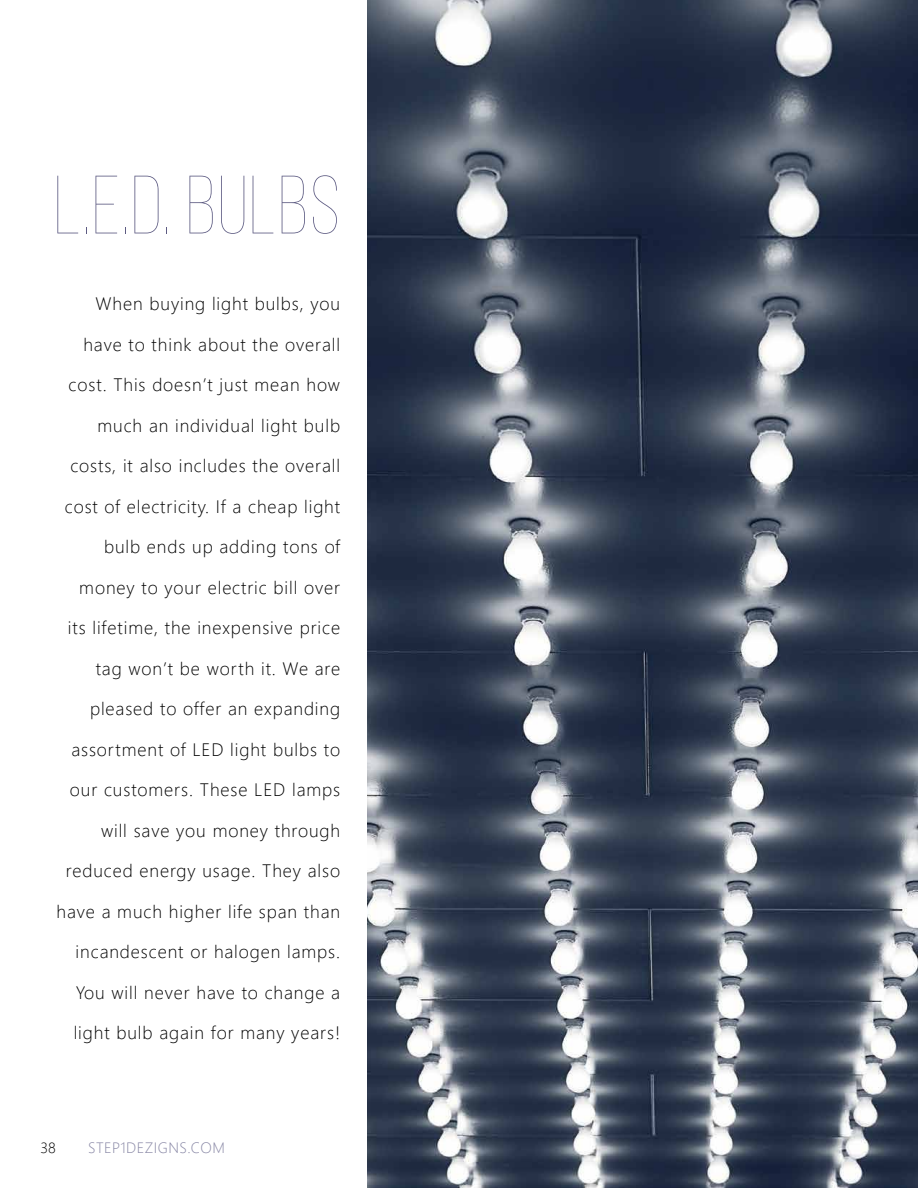
<style>
.page{position:relative;width:918px;height:1188px;background:#fff}
.page>*{position:absolute;margin:0;border:0;box-sizing:border-box;transform-origin:0 0}
.t1{font:100 82.5px "Bebas Neue";color:#5d5b82}
.t2{font:18px "Webly Sleek UI Light";letter-spacing:.05em;color:#000}
.t3{font:15px "Webly Sleek UI Light";letter-spacing:.035em;color:#8887a5}
.t4{font:15px "Webly Sleek UI Light";color:#000}
</style>
<div class="page">
<img style="left:367px;top:0;width:551px;height:1188px">
<h1 class="t1" style="left:54px;top:161px;width:225px">L.E.D. Bulbs</h1>
<p class="t2" style="left:96px;top:290px;width:246px">When buying light bulbs, you</p>
<p class="t2" style="left:83px;top:331px;width:258px">have to think about the overall</p>
<p class="t2" style="left:69px;top:371px;width:273px">cost. This doesn’t just mean how</p>
<p class="t2" style="left:98px;top:412px;width:244px">much an individual light bulb</p>
<p class="t2" style="left:70px;top:452px;width:271px">costs, it also includes the overall</p>
<p class="t2" style="left:65px;top:493px;width:277px">cost of electricity. If a cheap light</p>
<p class="t2" style="left:104px;top:533px;width:238px">bulb ends up adding tons of</p>
<p class="t2" style="left:79px;top:574px;width:262px">money to your electric bill over</p>
<p class="t2" style="left:68px;top:614px;width:274px">its lifetime, the inexpensive price</p>
<p class="t2" style="left:96px;top:655px;width:246px">tag won’t be worth it. We are</p>
<p class="t2" style="left:90px;top:695px;width:252px">pleased to offer an expanding</p>
<p class="t2" style="left:71px;top:736px;width:270px">assortment of LED light bulbs to</p>
<p class="t2" style="left:70px;top:776px;width:272px">our customers. These LED lamps</p>
<p class="t2" style="left:101px;top:817px;width:241px">will save you money through</p>
<p class="t2" style="left:66px;top:857px;width:276px">reduced energy usage. They also</p>
<p class="t2" style="left:57px;top:898px;width:285px">have a much higher life span than</p>
<p class="t2" style="left:76px;top:938px;width:266px">incandescent or halogen lamps.</p>
<p class="t2" style="left:76px;top:979px;width:266px">You will never have to change a</p>
<p class="t2" style="left:74px;top:1019px;width:268px">light bulb again for many years!</p>
<p class="t4" style="left:40px;top:1136px;width:17px">38</p>
<p class="t3" style="left:88px;top:1136px;width:138px">step1dezigns.com</p>
</div>
